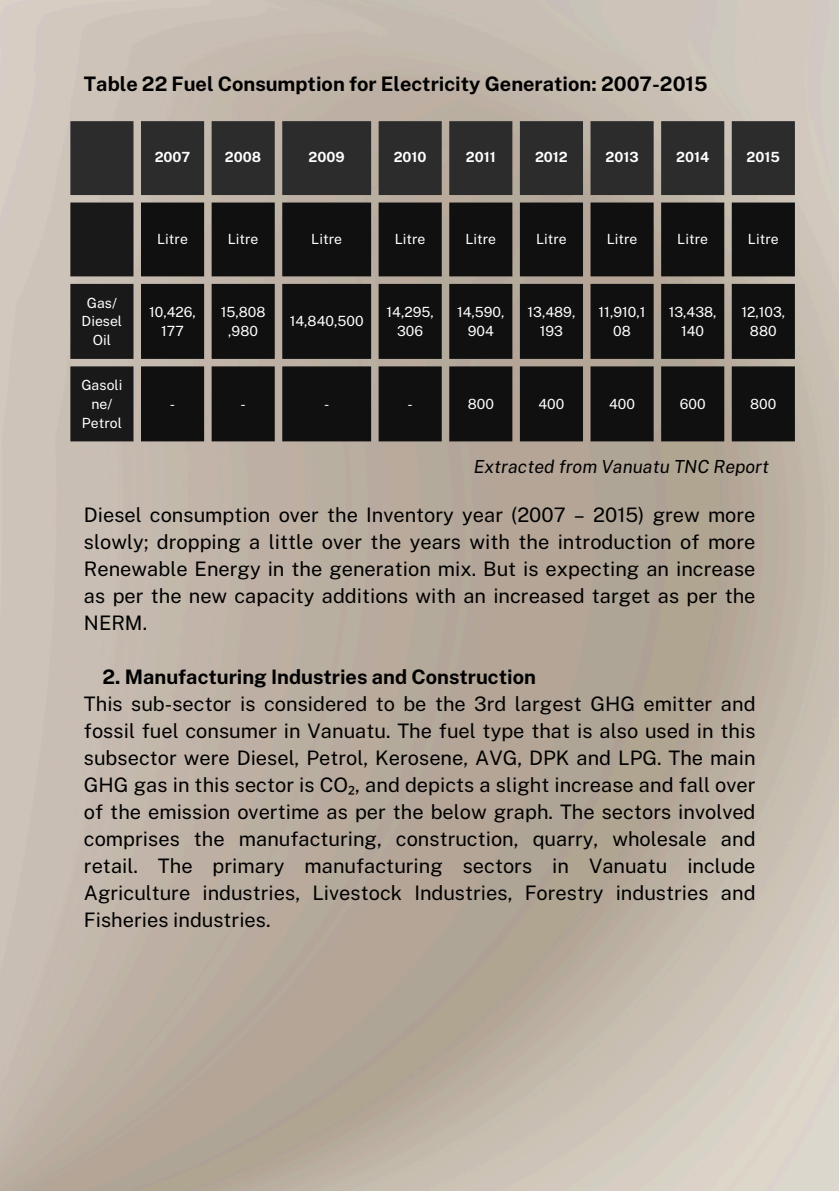
<style>
.page{position:relative;width:839px;height:1191px;background:#fff}
.page>*{position:absolute;margin:0;border:0;box-sizing:border-box;transform-origin:0 0}
.t1{font:20px/27px "Public Sans";color:#000;text-align:justify}
.t2{font:700 20px "Public Sans";color:#000}
.t3{font:italic 18px "Public Sans";color:#000}
.t4{font:14px/18.6px "Public Sans";color:#fff;text-align:center}
.t5{font:700 14px "Public Sans";color:#fff}
.s1{font-family:"Noto Sans"}
</style>
<div class="page">
<img style="left:0;top:0;width:838px;height:1191px">
<svg style="left:70px;top:121px;width:724px;height:74px;fill:#2c2c2c"></svg>
<svg style="left:70px;top:203px;width:63px;height:238px"></svg>
<svg style="left:141px;top:203px;width:653px;height:238px;fill:#101010"></svg>
<p class="t2" style="left:84px;top:72px;width:625px">Table 22 Fuel Consumption for Electricity Generation: 2007-2015</p>
<p class="t5" style="left:155px;top:149px;width:37px">2007</p>
<p class="t5" style="left:225px;top:149px;width:38px">2008</p>
<p class="t5" style="left:308px;top:149px;width:38px">2009</p>
<p class="t5" style="left:393px;top:149px;width:34px">2010</p>
<p class="t5" style="left:466px;top:149px;width:31px">2011</p>
<p class="t5" style="left:535px;top:149px;width:34px">2012</p>
<p class="t5" style="left:605px;top:149px;width:35px">2013</p>
<p class="t5" style="left:676px;top:149px;width:35px">2014</p>
<p class="t5" style="left:746px;top:149px;width:35px">2015</p>
<p class="t4" style="left:157px;top:229px;width:32px">Litre</p>
<p class="t4" style="left:228px;top:229px;width:32px">Litre</p>
<p class="t4" style="left:311px;top:229px;width:32px">Litre</p>
<p class="t4" style="left:395px;top:229px;width:32px">Litre</p>
<p class="t4" style="left:465px;top:229px;width:32px">Litre</p>
<p class="t4" style="left:536px;top:229px;width:32px">Litre</p>
<p class="t4" style="left:606px;top:229px;width:32px">Litre</p>
<p class="t4" style="left:677px;top:229px;width:32px">Litre</p>
<p class="t4" style="left:748px;top:229px;width:32px">Litre</p>
<p class="t4" style="left:82px;top:293px;width:42px">Gas/<br>Diesel<br>Oil</p>
<p class="t4" style="left:149px;top:303px;width:48px">10,426,<br>177</p>
<p class="t4" style="left:221px;top:303px;width:46px">15,808 ,980</p>
<p class="t4" style="left:290px;top:312px;width:75px">14,840,500</p>
<p class="t4" style="left:386px;top:303px;width:49px">14,295,<br>306</p>
<p class="t4" style="left:457px;top:303px;width:49px">14,590,<br>904</p>
<p class="t4" style="left:527px;top:303px;width:49px">13,489,<br>193</p>
<p class="t4" style="left:598px;top:303px;width:48px">11,910,1<br>08</p>
<p class="t4" style="left:668px;top:303px;width:49px">13,438,<br>140</p>
<p class="t4" style="left:741px;top:303px;width:45px">12,103,<br>880</p>
<p class="t4" style="left:81px;top:376px;width:43px">Gasoli ne/<br>Petrol</p>
<p class="t4" style="left:170px;top:395px;width:7px">-</p>
<p class="t4" style="left:240px;top:395px;width:7px">-</p>
<p class="t4" style="left:324px;top:395px;width:7px">-</p>
<p class="t4" style="left:407px;top:395px;width:7px">-</p>
<p class="t4" style="left:467px;top:395px;width:28px">800</p>
<p class="t4" style="left:538px;top:395px;width:27px">400</p>
<p class="t4" style="left:609px;top:395px;width:27px">400</p>
<p class="t4" style="left:679px;top:395px;width:27px">600</p>
<p class="t4" style="left:750px;top:395px;width:28px">800</p>
<p class="t3" style="left:473px;top:456px;width:297px">Extracted from Vanuatu TNC Report</p>
<h1 class="t1" style="left:84px;top:501px;width:673px">Diesel consumption over the Inventory year (2007 – 2015) grew more slowly; dropping a little over the years with the introduction of more Renewable Energy in the generation mix. But is expecting an increase as per the new capacity additions with an increased target as per the NERM.</h1>
<p class="t2" style="left:102px;top:665px;width:435px">2. Manufacturing Industries and Construction</p>
<p class="t1" style="left:84px;top:690px;width:673px">This sub-sector is considered to be the 3rd largest GHG emitter and fossil fuel consumer in Vanuatu. The fuel type that is also used in this subsector were Diesel, Petrol, Kerosene, AVG, DPK and LPG. The main GHG gas in this sector is CO<span class="s1">₂</span>, and depicts a slight increase and fall over of the emission overtime as per the below graph. The sectors involved comprises the manufacturing, construction, quarry, wholesale and retail. The primary manufacturing sectors in Vanuatu include Agriculture industries, Livestock Industries, Forestry industries and Fisheries industries.</p>
</div>
